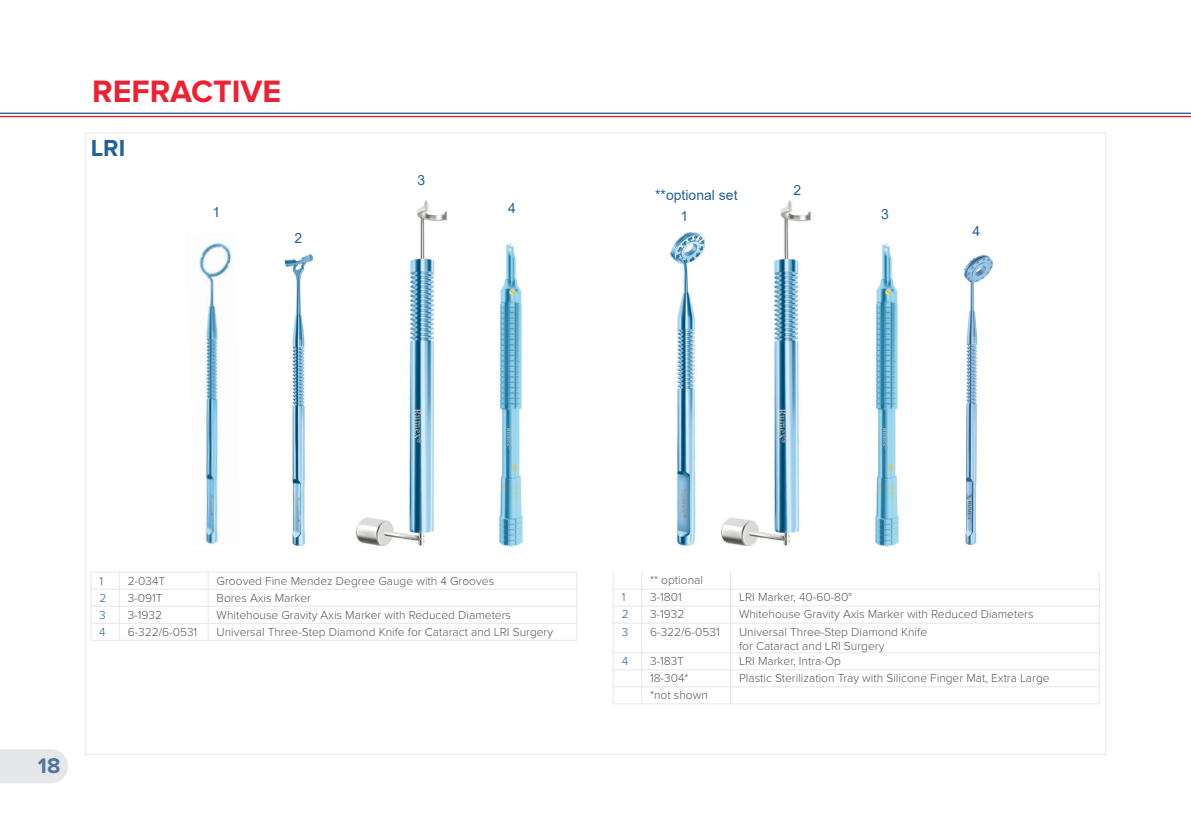
<style>
.page{position:relative;width:1191px;height:840px;background:#fff}
.page>*{position:absolute;margin:0;border:0;box-sizing:border-box;transform-origin:0 0}
.t1{font:700 32px "Proxima Nova";color:#ea2233}
.t2{font:700 24px "Proxima Nova";color:#266195}
.t3{font:700 22px "Proxima Nova";color:#5475a2}
.t4{font:14px/21px "Arial";color:#266195}
.t5{font:300 12px/14.4px "Proxima Nova";color:#57585a}
.t6{font:300 12px "Proxima Nova";color:#266195}
</style>
<div class="page">
<hr style="left:0;top:113px;width:1191px;height:1px;background:#266195">
<hr style="left:0;top:116px;width:1191px;height:1px;background:#ea2233">
<hr style="left:119px;top:571px;width:89px;height:1px;background:#e6e7e9">
<hr style="left:208px;top:571px;width:369px;height:1px;background:#e6e7e9">
<hr style="left:119px;top:588px;width:89px;height:1px;background:#e6e7e9">
<hr style="left:208px;top:588px;width:369px;height:1px;background:#e6e7e9">
<hr style="left:119px;top:605px;width:89px;height:1px;background:#e6e7e9">
<hr style="left:208px;top:605px;width:369px;height:1px;background:#e6e7e9">
<hr style="left:119px;top:622px;width:89px;height:1px;background:#e6e7e9">
<hr style="left:208px;top:622px;width:369px;height:1px;background:#e6e7e9">
<svg style="left:208px;top:572px;width:1px;height:67px"></svg>
<svg style="left:576px;top:572px;width:1px;height:67px"></svg>
<svg style="left:90px;top:571px;width:30px;height:69px"></svg>
<hr style="left:119px;top:639px;width:89px;height:1px;background:#e6e7e9">
<hr style="left:208px;top:639px;width:369px;height:1px;background:#e6e7e9">
<hr style="left:641px;top:588px;width:89px;height:1px;background:#e6e7e9">
<hr style="left:730px;top:588px;width:369px;height:1px;background:#e6e7e9">
<hr style="left:641px;top:605px;width:89px;height:1px;background:#e6e7e9">
<hr style="left:730px;top:605px;width:369px;height:1px;background:#e6e7e9">
<hr style="left:641px;top:622px;width:89px;height:1px;background:#e6e7e9">
<hr style="left:730px;top:622px;width:369px;height:1px;background:#e6e7e9">
<hr style="left:641px;top:686px;width:89px;height:1px;background:#e6e7e9">
<hr style="left:730px;top:686px;width:369px;height:1px;background:#e6e7e9">
<hr style="left:641px;top:703px;width:89px;height:1px;background:#e6e7e9">
<hr style="left:730px;top:703px;width:369px;height:1px;background:#e6e7e9">
<hr style="left:641px;top:652px;width:89px;height:1px;background:#e6e7e9">
<hr style="left:730px;top:652px;width:369px;height:1px;background:#e6e7e9">
<svg style="left:730px;top:572px;width:1px;height:131px"></svg>
<svg style="left:613px;top:572px;width:29px;height:132px"></svg>
<hr style="left:641px;top:669px;width:89px;height:1px;background:#e6e7e9">
<hr style="left:730px;top:669px;width:369px;height:1px;background:#e6e7e9">
<img style="left:284px;top:254px;width:29px;height:291px">
<img style="left:356px;top:200px;width:92px;height:345px">
<img style="left:721px;top:200px;width:91px;height:345px">
<img style="left:670px;top:232px;width:35px;height:313px">
<img style="left:499px;top:242px;width:24px;height:305px">
<img style="left:875px;top:242px;width:24px;height:305px">
<img style="left:199px;top:243px;width:32px;height:301px">
<img style="left:964px;top:254px;width:29px;height:291px">
<div style="left:0;top:749px;width:68px;height:33px;background:#e6e7e9"></div>
<h1 class="t1" style="left:92px;top:73px;width:190px">REFRACTIVE</h1>
<h2 class="t2" style="left:91px;top:134px;width:36px">LRI</h2>
<p class="t4" style="left:212px;top:201px;width:9px">1</p>
<p class="t4" style="left:294px;top:227px;width:9px">2</p>
<p class="t4" style="left:417px;top:169px;width:9px">3</p>
<p class="t4" style="left:508px;top:198px;width:9px">4</p>
<p class="t4" style="left:680px;top:184px;width:58px;text-indent:-26px">**optional set<br>1</p>
<p class="t4" style="left:793px;top:180px;width:9px">2</p>
<p class="t4" style="left:881px;top:203px;width:9px">3</p>
<p class="t4" style="left:972px;top:220px;width:9px">4</p>
<p class="t6" style="left:99px;top:573px;width:5px">1</p>
<p class="t5" style="left:128px;top:573px;width:39px">2-034T</p>
<p class="t5" style="left:217px;top:573px;width:279px">Grooved Fine Mendez Degree Gauge with 4 Grooves</p>
<p class="t6" style="left:99px;top:590px;width:8px">2</p>
<p class="t5" style="left:128px;top:590px;width:36px">3-091T</p>
<p class="t5" style="left:217px;top:590px;width:96px">Bores Axis Marker</p>
<p class="t6" style="left:99px;top:607px;width:8px">3</p>
<p class="t5" style="left:128px;top:607px;width:36px">3-1932</p>
<p class="t5" style="left:217px;top:607px;width:296px">Whitehouse Gravity Axis Marker with Reduced Diameters</p>
<p class="t6" style="left:99px;top:624px;width:8px">4</p>
<p class="t5" style="left:128px;top:624px;width:71px">6-322/6-0531</p>
<p class="t5" style="left:217px;top:624px;width:338px">Universal Three-Step Diamond Knife for Cataract and LRI Surgery</p>
<h3 class="t3" style="left:38px;top:752px;width:24px">18</h3>
<p class="t5" style="left:650px;top:573px;width:54px">** optional</p>
<p class="t6" style="left:622px;top:590px;width:5px">1</p>
<p class="t5" style="left:650px;top:590px;width:33px">3-1801</p>
<p class="t5" style="left:739px;top:590px;width:114px">LRI Marker, 40-60-80°</p>
<p class="t6" style="left:622px;top:607px;width:8px">2</p>
<p class="t5" style="left:650px;top:607px;width:36px">3-1932</p>
<p class="t5" style="left:739px;top:607px;width:296px">Whitehouse Gravity Axis Marker with Reduced Diameters</p>
<p class="t6" style="left:622px;top:624px;width:8px">3</p>
<p class="t5" style="left:650px;top:624px;width:71px">6-322/6-0531</p>
<p class="t5" style="left:739px;top:624px;width:190px">Universal Three-Step Diamond Knife for Cataract and LRI Surgery</p>
<p class="t6" style="left:622px;top:653px;width:8px">4</p>
<p class="t5" style="left:650px;top:653px;width:35px">3-183T</p>
<p class="t5" style="left:739px;top:653px;width:103px">LRI Marker, Intra-Op</p>
<p class="t5" style="left:650px;top:670px;width:40px">18-304*</p>
<p class="t5" style="left:739px;top:670px;width:312px">Plastic Sterilization Tray with Silicone Finger Mat, Extra Large</p>
<p class="t5" style="left:650px;top:687px;width:59px">*not shown</p>
</div>
